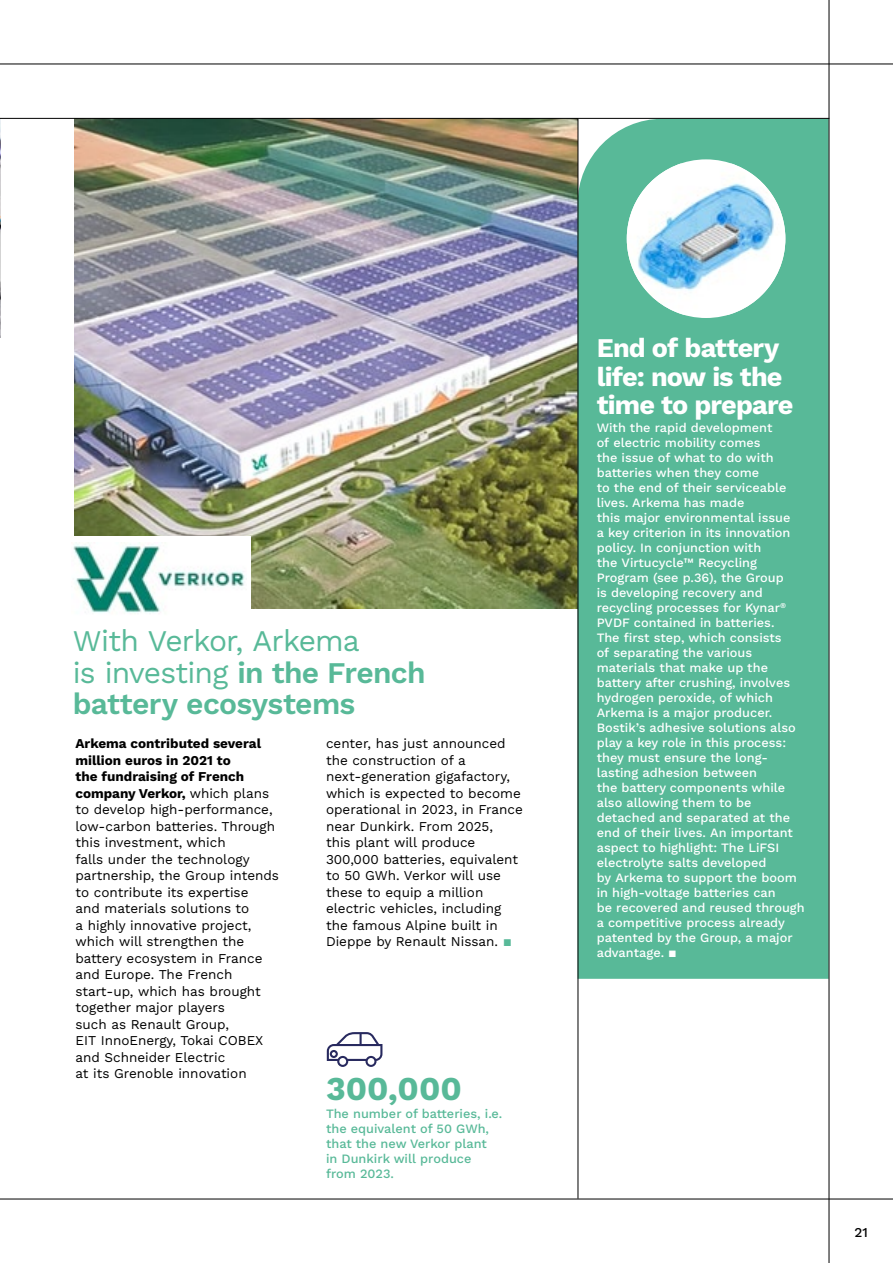
<style>
.page{position:relative;width:893px;height:1263px;background:#fff}
.page>*{position:absolute;margin:0;border:0;box-sizing:border-box;transform-origin:0 0}
.t1{font:700 33.3px "Work Sans";color:#58b998}
.t2{font:30px/31.5px "Work Sans";letter-spacing:-.03em;color:#58b998}
.t3{font:700 27px/28.5px "Work Sans";letter-spacing:-.03em;color:#fff}
.t4{font:13.5px/16.5px "Work Sans";color:#000}
.t5{font:500 13.5px "Work Sans";color:#000}
.t6{font:500 12.75px/15px "Work Sans";color:#fff}
.t7{font:500 12.75px/15px "Work Sans";color:#58b998}
.s1{font-weight:600}
.s2{font-weight:700}
.s3{color:#58b998}
</style>
<div class="page">
<img style="left:0;top:119px;width:1px;height:219px">
<img style="left:75px;top:119px;width:503px;height:489px">
<div style="left:71px;top:536px;width:180px;height:79px;background:#fff"></div>
<img style="left:73px;top:542px;width:172px;height:71px">
<svg style="left:327px;top:1032px;width:55px;height:35px"></svg>
<div style="left:579px;top:119px;width:250px;height:860px;background:#58b998"></div>
<hr style="left:829px;top:0;width:1px;height:1263px;background:#000">
<hr style="left:0;top:1198px;width:893px;height:1px;background:#000">
<hr style="left:0;top:64px;width:893px;height:1px;background:#000">
<hr style="left:578px;top:119px;width:1px;height:1079px;background:#000">
<hr style="left:0;top:118px;width:829px;height:1px;background:#000">
<img style="left:627px;top:164px;width:158px;height:151px">
<h2 class="t2" style="left:73px;top:624px;width:354px">With Verkor, Arkema<br>is investing <span class="s1">in the French battery ecosystems</span></h2>
<p class="t4" style="left:75px;top:735px;width:205px"><span class="s2">Arkema contributed several million euros in 2021 to<br>the fundraising of French company Verkor,</span> which plans to develop high‑ performance, low-carbon batteries. Through this investment, which<br>falls under the technology partnership, the Group intends to contribute its expertise<br>and materials solutions to<br>a highly innovative project, which will strengthen the battery ecosystem in France and Europe. The French<br>start‑ up, which has brought together major players<br>such as Renault Group,<br>EIT InnoEnergy, Tokai COBEX and Schneider Electric<br>at its Grenoble innovation</p>
<p class="t4" style="left:326px;top:735px;width:198px">center, has just announced the construction of a<br>next‑ generation gigafactory, which is expected to become operational in 2023, in France near Dunkirk. From 2025,<br>this plant will produce<br>300,000 batteries, equivalent to 50 GWh. Verkor will use these to equip a million electric vehicles, including the famous Alpine built in<br>Dieppe by Renault Nissan. <span class="s3">▪</span></p>
<h1 class="t1" style="left:326px;top:1063px;width:137px">300,000</h1>
<p class="t7" style="left:326px;top:1105px;width:178px">The number of batteries, i.e. the equivalent of 50 GWh, that the new Verkor plant<br>in Dunkirk will produce from 2023.</p>
<h3 class="t3" style="left:597px;top:333px;width:198px">End of battery life: now is the time to prepare</h3>
<p class="t6" style="left:597px;top:420px;width:209px">With the rapid development<br>of electric mobility comes<br>the issue of what to do with batteries when they come<br>to the end of their serviceable lives. Arkema has made<br>this major environmental issue<br>a key criterion in its innovation policy. In conjunction with<br>the Virtucycle™ Recycling<br>Program (see p.36), the Group<br>is developing recovery and recycling processes for Kynar<sup>®<br></sup>PVDF contained in batteries.<br>The first step, which consists<br>of separating the various materials that make up the battery after crushing, involves hydrogen peroxide, of which<br>Arkema is a major producer.<br>Bostik’s adhesive solutions also play a key role in this process: they must ensure the long&shy;lasting adhesion between<br>the battery components while also allowing them to be detached and separated at the end of their lives. An important aspect to highlight: The LiFSI electrolyte salts developed<br>by Arkema to support the boom in high-voltage batteries can<br>be recovered and reused through a competitive process already patented by the Group, a major advantage. ▪</p>
<p class="t5" style="left:854px;top:1222px;width:15px">21</p>
</div>
